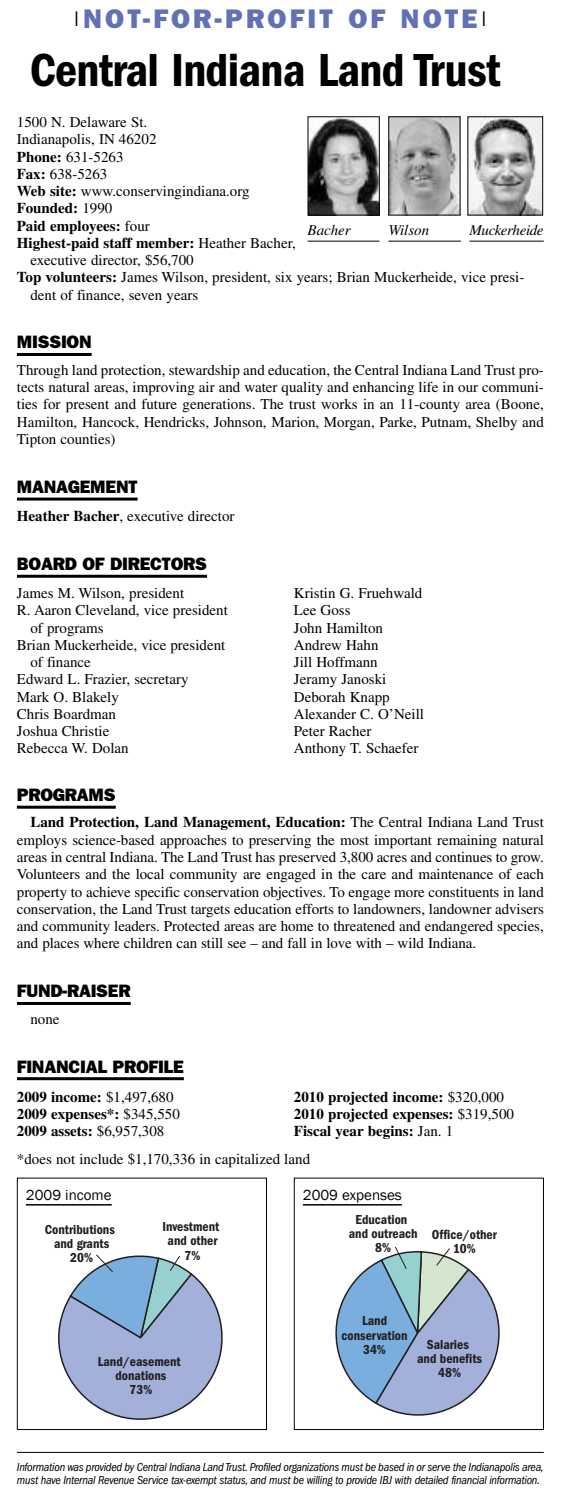
<style>
.page{position:relative;width:563px;height:1499px;background:#fff}
.page>*{position:absolute;margin:0;border:0;box-sizing:border-box;transform-origin:0 0}
.t1{font:600 condensed 48px "Franklin Gothic";letter-spacing:-.015em;color:#000}
.t2{font:800 27px "Franklin Gothic";letter-spacing:.12em;color:#6171b4}
.t3{font:800 18px "Franklin Gothic";letter-spacing:-.01em;color:#000}
.t4{font:15px/17.2px "Times";color:#000;text-align:justify}
.t5{font:700 15px/17.2px "Times";color:#000}
.t6{font:italic 15px "Times";letter-spacing:-.025em;color:#000}
.t7{font:15px "Franklin Gothic";color:#000}
.t8{font:600 condensed 13.5px/14.2px "Franklin Gothic";color:#231f20;text-align:center}
.t9{font:italic condensed 12px/13.5px "Franklin Gothic";letter-spacing:-.02em;color:#000}
.s1{color:#000}
.s2{font-weight:700}
.s3{font-weight:400}
</style>
<div class="page">
<hr style="left:17px;top:1451px;width:526px;height:1px;background:#000">
<svg style="left:335px;top:1246px;width:164px;height:170px"></svg>
<svg style="left:58px;top:1254px;width:165px;height:165px"></svg>
<div style="left:17px;top:1177px;width:250px;height:252px;border:1px solid #000"></div>
<hr style="left:17px;top:574px;width:190px;height:3px;background:#000">
<hr style="left:17px;top:1076px;width:167px;height:3px;background:#000">
<hr style="left:17px;top:805px;width:99px;height:3px;background:#000">
<hr style="left:26px;top:1203px;width:86px;height:2px;background:#000">
<hr style="left:303px;top:1203px;width:99px;height:2px;background:#000">
<hr style="left:17px;top:353px;width:75px;height:3px;background:#000">
<hr style="left:17px;top:1001px;width:114px;height:3px;background:#000">
<hr style="left:17px;top:497px;width:120px;height:3px;background:#000">
<img style="left:469px;top:118px;width:72px;height:95px">
<div style="left:467px;top:116px;width:76px;height:99px;border:1px solid #000"></div>
<hr style="left:469px;top:241px;width:74px;height:1px;background:#000">
<img style="left:309px;top:118px;width:68px;height:95px">
<div style="left:307px;top:116px;width:72px;height:99px;border:1px solid #000"></div>
<hr style="left:307px;top:241px;width:72px;height:1px;background:#000">
<img style="left:390px;top:118px;width:68px;height:95px">
<div style="left:388px;top:116px;width:72px;height:99px;border:1px solid #000"></div>
<hr style="left:388px;top:241px;width:73px;height:1px;background:#000">
<h2 class="t2" style="left:75px;top:9px;width:412px"><span class="s1">❘</span> NOT-FOR-PROFIT OF NOTE <span class="s1">❘</span></h2>
<h1 class="t1" style="left:30px;top:54px;width:472px">Central Indiana Land Trust</h1>
<p class="t4" style="left:17px;top:115px;width:132px">1500 N. Delaware St.</p>
<p class="t4" style="left:17px;top:132px;width:141px">Indianapolis, IN 46202</p>
<p class="t4" style="left:17px;top:149px;width:108px"><span class="s2">Phone:</span> 631-5263</p>
<p class="t4" style="left:17px;top:167px;width:92px"><span class="s2">Fax:</span> 638-5263</p>
<p class="t4" style="left:17px;top:184px;width:234px"><span class="s2">Web site:</span> www.conservingindiana.org</p>
<p class="t5" style="left:17px;top:201px;width:97px">Founded: <span class="s3">1990</span></p>
<p class="t5" style="left:17px;top:218px;width:134px">Paid employees: <span class="s3">four</span></p>
<p class="t5" style="left:17px;top:236px;width:280px">Highest-paid staff member: <span class="s3">Heather Bacher,</span></p>
<p class="t4" style="left:30px;top:253px;width:165px">executive director, $56,700</p>
<p class="t4" style="left:17px;top:270px;width:509px"><span class="s2">Top volunteers:</span> James Wilson, president, six years; Brian Muckerheide, vice presi-</p>
<p class="t4" style="left:30px;top:287px;width:169px">dent of finance, seven years</p>
<p class="t6" style="left:307px;top:225px;width:45px">Bacher</p>
<p class="t6" style="left:388px;top:225px;width:42px">Wilson</p>
<p class="t6" style="left:469px;top:225px;width:76px">Muckerheide</p>
<p class="t3" style="left:17px;top:336px;width:76px">MISSION</p>
<p class="t4" style="left:17px;top:362px;width:528px">Through land protection, stewardship and education, the Central Indiana Land Trust pro&shy;tects natural areas, improving air and water quality and enhancing life in our communi&shy;ties for present and future generations. The trust works in an 11-county area (Boone, Hamilton, Hancock, Hendricks, Johnson, Marion, Morgan, Parke, Putnam, Shelby and Tipton counties)</p>
<p class="t3" style="left:17px;top:480px;width:122px">MANAGEMENT</p>
<p class="t4" style="left:17px;top:508px;width:219px"><span class="s2">Heather Bacher</span>, executive director</p>
<p class="t3" style="left:17px;top:558px;width:191px">BOARD OF DIRECTORS</p>
<p class="t4" style="left:17px;top:585px;width:169px">James M. Wilson, president</p>
<p class="t4" style="left:17px;top:603px;width:212px">R. Aaron Cleveland, vice president</p>
<p class="t4" style="left:30px;top:620px;width:75px">of programs</p>
<p class="t4" style="left:17px;top:637px;width:210px">Brian Muckerheide, vice president</p>
<p class="t4" style="left:30px;top:654px;width:62px">of finance</p>
<p class="t4" style="left:17px;top:672px;width:173px">Edward L. Frazier, secretary</p>
<p class="t4" style="left:17px;top:689px;width:103px">Mark O. Blakely</p>
<p class="t4" style="left:17px;top:706px;width:101px">Chris Boardman</p>
<p class="t4" style="left:17px;top:723px;width:94px">Joshua Christie</p>
<p class="t4" style="left:17px;top:741px;width:113px">Rebecca W. Dolan</p>
<p class="t4" style="left:294px;top:585px;width:132px;text-align:left">Kristin G. Fruehwald<br>Lee Goss<br>John Hamilton<br>Andrew Hahn<br>Jill Hoffmann<br>Jeramy Janoski<br>Deborah Knapp<br>Alexander C. O’Neill<br>Peter Racher<br>Anthony T. Schaefer</p>
<p class="t3" style="left:17px;top:788px;width:100px">PROGRAMS</p>
<p class="t4" style="left:17px;top:815px;width:528px;text-indent:14px"><span class="s2">Land Protection, Land Management, Education:</span> The Central Indiana Land Trust employs science-based approaches to preserving the most important remaining natural areas in central Indiana. The Land Trust has preserved 3,800 acres and continues to grow.<br>Volunteers and the local community are engaged in the care and maintenance of each property to achieve specific conservation objectives. To engage more constituents in land conservation, the Land Trust targets education efforts to landowners, landowner advisers and community leaders. Protected areas are home to threatened and endangered species, and places where children can still see – and fall in love with – wild Indiana.</p>
<p class="t3" style="left:17px;top:984px;width:115px">FUND-RAISER</p>
<p class="t4" style="left:30px;top:1011px;width:31px">none</p>
<p class="t3" style="left:17px;top:1060px;width:168px">FINANCIAL PROFILE</p>
<p class="t5" style="left:17px;top:1089px;width:164px">2009 income: <span class="s3">$1,497,680<br></span>2009 expenses*: <span class="s3">$345,550<br></span>2009 assets: <span class="s3">$6,957,308</span></p>
<p class="t5" style="left:294px;top:1089px;width:221px">2010 projected income: <span class="s3">$320,000<br></span>2010 projected expenses: <span class="s3">$319,500<br></span>Fiscal year begins: <span class="s3">Jan. 1</span></p>
<p class="t4" style="left:17px;top:1151px;width:295px">*does not include $1,170,336 in capitalized land</p>
<p class="t7" style="left:26px;top:1185px;width:87px">2009 income</p>
<p class="t7" style="left:303px;top:1185px;width:100px">2009 expenses</p>
<p class="t8" style="left:45px;top:1222px;width:71px">Contributions and grants<br>20%</p>
<p class="t8" style="left:162px;top:1220px;width:58px">Investment and other<br>7%</p>
<p class="t8" style="left:349px;top:1212px;width:70px">Education and outreach<br>8%</p>
<p class="t8" style="left:432px;top:1228px;width:67px">Office/other<br>10%</p>
<p class="t8" style="left:98px;top:1354px;width:84px">Land/easement donations<br>73%</p>
<p class="t8" style="left:341px;top:1314px;width:68px">Land conservation<br>34%</p>
<p class="t8" style="left:417px;top:1337px;width:66px">Salaries<br>and benefits<br>48%</p>
<p class="t9" style="left:17px;top:1460px;width:528px">Information was provided by Central Indiana Land Trust. Profiled organizations must be based in or serve the Indianapolis area, must have Internal Revenue Service tax-exempt status, and must be willing to provide IBJ with detailed financial information.</p>
</div>
